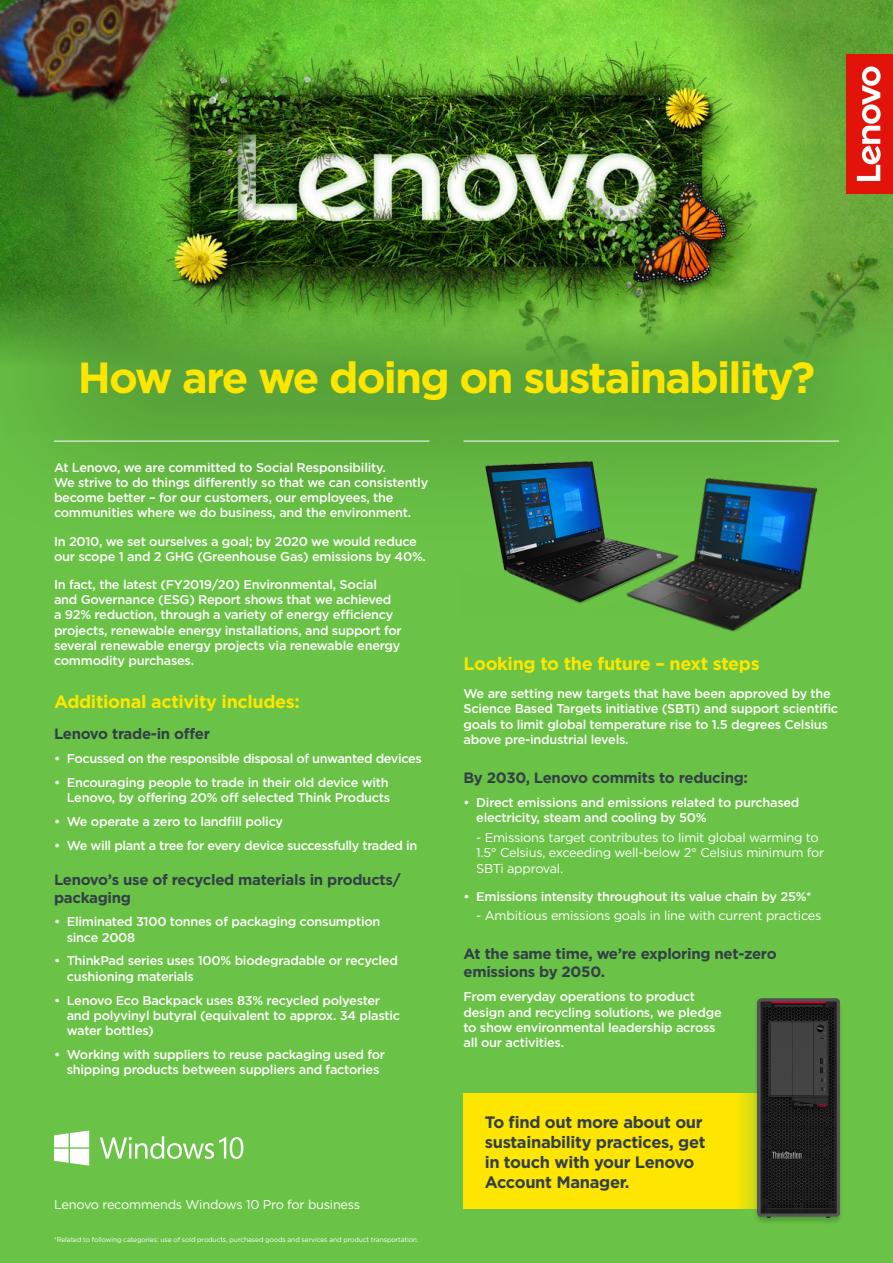
<style>
.page{position:relative;width:893px;height:1263px;background:#6ac346}
.page>*{position:absolute;margin:0;border:0;box-sizing:border-box;transform-origin:0 0}
.t1{font:700 43.5px "Gotham";letter-spacing:-.04em;color:#fee600}
.t2{font:700 18px "Gotham";letter-spacing:-.02em;color:#fee600}
.t3{font:700 16.5px/19.8px "Gotham";letter-spacing:-.02em;color:#333f48}
.t4{font:700 15px/18px "Gotham";letter-spacing:-.02em;color:#333f48}
.t5{font:500 12.75px/15.3px "Gotham";letter-spacing:-.02em;color:#fff}
.t6{font:12.75px/15.3px "Gotham";letter-spacing:-.02em;color:#fff}
.t7{font:6.75px "Gotham";letter-spacing:-.02em;color:#fff}
</style>
<div class="page">
<div style="left:463px;top:1094px;width:348px;height:115px;background:#fee600"></div>
<img style="left:501px;top:556px;width:112px;height:48px">
<img style="left:613px;top:556px;width:193px;height:76px">
<img style="left:0;top:0;width:893px;height:202px">
<div style="left:0;top:202px;width:893px;height:354px;background:#000;opacity:.3"></div>
<img style="left:847px;top:54px;width:46px;height:139px">
<svg style="left:100px;top:1136px;width:143px;height:23px"></svg>
<svg style="left:54px;top:1130px;width:35px;height:36px"></svg>
<hr style="left:54px;top:441px;width:375px;height:1px;background:#fff">
<hr style="left:463px;top:441px;width:376px;height:1px;background:#fff">
<div style="left:753px;top:998px;width:91px;height:228px;background:#000;opacity:.2"></div>
<img style="left:758px;top:998px;width:81px;height:219px">
<h1 class="t1" style="left:78px;top:348px;width:739px">How are we doing on sustainability?</h1>
<p class="t5" style="left:54px;top:459px;width:376px">At Lenovo, we are committed to Social Responsibility.<br>We strive to do things differently so that we can consistently become better – for our customers, our employees, the communities where we do business, and the environment.</p>
<p class="t5" style="left:54px;top:533px;width:374px">In 2010, we set ourselves a goal; by 2020 we would reduce our scope 1 and 2 GHG (Greenhouse Gas) emissions by 40%.</p>
<p class="t5" style="left:54px;top:576px;width:349px">In fact, the latest (FY2019/20) Environmental, Social and Governance (ESG) Report shows that we achieved a 92% reduction, through a variety of energy efficiency projects, renewable energy installations, and support for several renewable energy projects via renewable energy commodity purchases.</p>
<h2 class="t2" style="left:54px;top:690px;width:247px">Additional activity includes:</h2>
<p class="t4" style="left:54px;top:725px;width:158px">Lenovo trade-in offer</p>
<p class="t5" style="left:54px;top:750px;width:369px">• Focussed on the responsible disposal of unwanted devices</p>
<p class="t5" style="left:54px;top:774px;width:338px;text-align:right">• Encouraging people to trade in their old device with<br>Lenovo, by offering 20% off selected Think Products</p>
<p class="t5" style="left:54px;top:813px;width:231px">• We operate a zero to landfill policy</p>
<p class="t5" style="left:54px;top:837px;width:365px">• We will plant a tree for every device successfully traded in</p>
<p class="t4" style="left:54px;top:870px;width:348px">Lenovo’s use of recycled materials in products/ packaging</p>
<p class="t5" style="left:67px;top:914px;width:315px;text-indent:-13px">• Eliminated 3100 tonnes of packaging consumption since 2008</p>
<p class="t5" style="left:67px;top:953px;width:333px;text-indent:-13px">• ThinkPad series uses 100% biodegradable or recycled cushioning materials</p>
<p class="t5" style="left:67px;top:992px;width:335px;text-indent:-13px">• Lenovo Eco Backpack uses 83% recycled polyester and polyvinyl butyral (equivalent to approx. 34 plastic water bottles)</p>
<p class="t5" style="left:54px;top:1047px;width:333px;text-align:center">• Working with suppliers to reuse packaging used for shipping products between suppliers and factories</p>
<p class="t6" style="left:54px;top:1196px;width:308px">Lenovo recommends Windows 10 Pro for business</p>
<p class="t7" style="left:54px;top:1235px;width:366px">*Related to following categories: use of sold products, purchased goods and services and product transportation.</p>
<h2 class="t2" style="left:463px;top:652px;width:298px">Looking to the future – next steps</h2>
<p class="t5" style="left:463px;top:686px;width:376px">We are setting new targets that have been approved by the Science Based Targets initiative (SBTi) and support scientific goals to limit global temperature rise to 1.5 degrees Celsius above pre-industrial levels.</p>
<p class="t4" style="left:463px;top:769px;width:286px">By 2030, Lenovo commits to reducing:</p>
<p class="t5" style="left:476px;top:795px;width:325px;text-indent:-13px">• Direct emissions and emissions related to purchased electricity, steam and cooling by 50%</p>
<p class="t6" style="left:476px;top:829px;width:350px">- Emissions target contributes to limit global warming to<br>1.5° Celsius, exceeding well-below 2° Celsius minimum for<br>SBTi approval.</p>
<p class="t5" style="left:463px;top:888px;width:350px">• Emissions intensity throughout its value chain by 25%*</p>
<p class="t6" style="left:476px;top:908px;width:347px">- Ambitious emissions goals in line with current practices</p>
<p class="t4" style="left:463px;top:945px;width:315px">At the same time, we’re exploring net-zero emissions by 2050.</p>
<p class="t5" style="left:463px;top:989px;width:260px">From everyday operations to product design and recycling solutions, we pledge to show environmental leadership across all our activities.</p>
<p class="t3" style="left:485px;top:1112px;width:222px">To find out more about our sustainability practices, get in touch with your Lenovo<br>Account Manager.</p>
</div>
